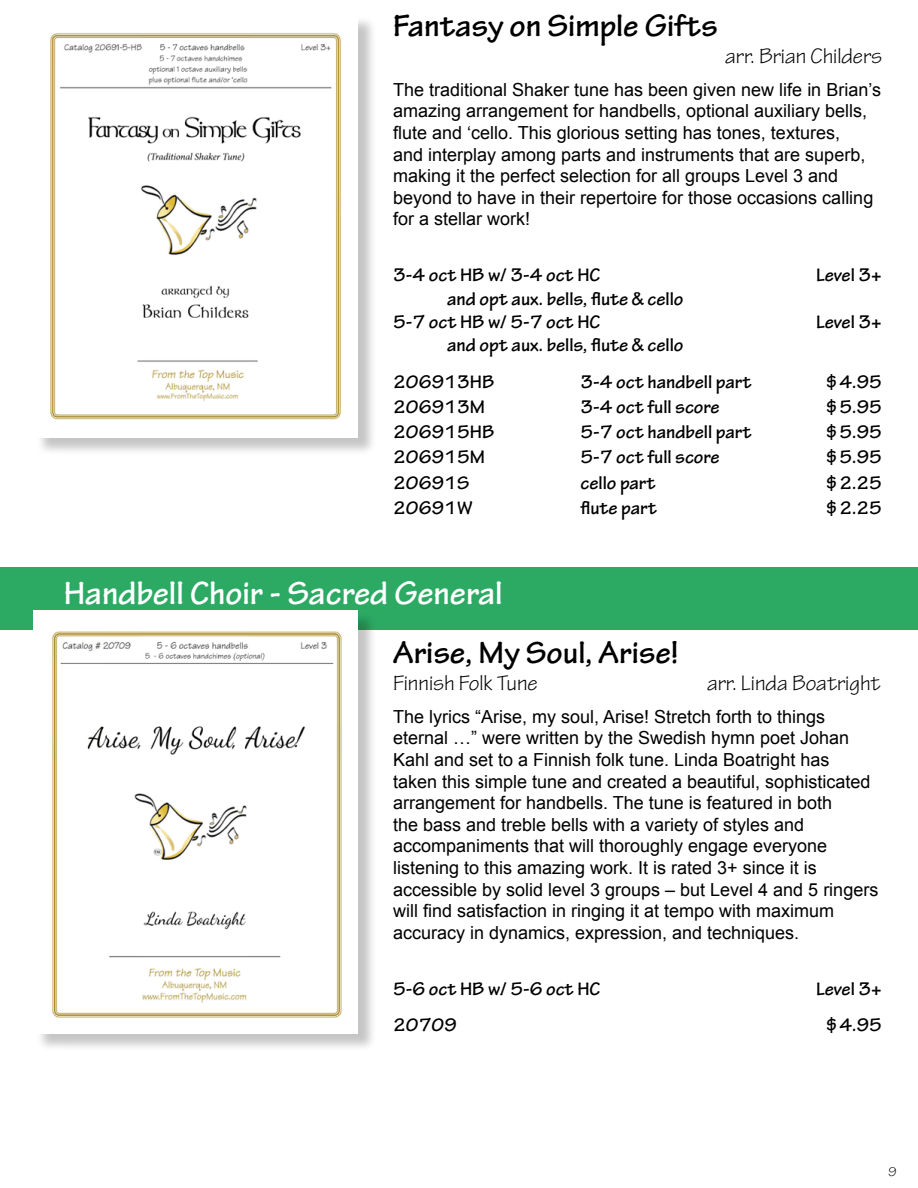
<style>
.page{position:relative;width:918px;height:1188px;background:#fff}
.page>*{position:absolute;margin:0;border:0;box-sizing:border-box;transform-origin:0 0}
.t1{font:700 34.5px "Tekton Pro";color:#fff}
.t2{font:700 33px "Tekton Pro";color:#000}
.t3{font:22.5px "Tekton Pro";color:#000}
.t4{font:700 19.5px/23.4px "Tekton Pro";color:#000}
.t5{font:18px/21.6px "Arial";color:#000}
.t6{font:13.5px "Tekton Pro";color:#000}
</style>
<div class="page">
<div style="left:0;top:567px;width:918px;height:63px;background:#2caa64"></div>
<div style="left:36px;top:16px;width:341px;height:440px;background:#000;opacity:.23"></div>
<img style="left:36px;top:16px;width:322px;height:421px">
<div style="left:36px;top:612px;width:341px;height:440px;background:#000;opacity:.23"></div>
<img style="left:34px;top:610px;width:324px;height:423px">
<h2 class="t2" style="left:393px;top:7px;width:326px">Fantasy on Simple Gifts</h2>
<p class="t3" style="left:725px;top:44px;width:158px">arr. Brian Childers</p>
<p class="t5" style="left:393px;top:79px;width:489px">The traditional Shaker tune has been given new life in Brian’s amazing arrangement for handbells, optional auxiliary bells, flute and ‘cello. This glorious setting has tones, textures,<br>and interplay among parts and instruments that are superb, making it the perfect selection for all groups Level 3 and beyond to have in their repertoire for those occasions calling for a stellar work!</p>
<p class="t4" style="left:393px;top:264px;width:209px">3-4 oct HB w/ 3-4 oct HC</p>
<p class="t4" style="left:816px;top:264px;width:67px">Level 3+</p>
<p class="t4" style="left:393px;top:287px;width:292px;text-indent:54px">and opt aux. bells, flute &amp; cello<br>5-7 oct HB w/ 5-7 oct HC</p>
<p class="t4" style="left:816px;top:311px;width:67px">Level 3+</p>
<p class="t4" style="left:393px;top:328px;width:292px;line-height:36px;text-indent:54px">and opt aux. bells, flute &amp; cello<br>206913HB</p>
<p class="t4" style="left:580px;top:370px;width:173px">3-4 oct handbell part</p>
<p class="t4" style="left:827px;top:370px;width:57px">$4.95</p>
<p class="t4" style="left:393px;top:395px;width:94px">206913M</p>
<p class="t4" style="left:580px;top:395px;width:141px">3-4 oct full score</p>
<p class="t4" style="left:827px;top:395px;width:57px">$5.95</p>
<p class="t4" style="left:393px;top:421px;width:103px">206915HB</p>
<p class="t4" style="left:580px;top:421px;width:173px">5-7 oct handbell part</p>
<p class="t4" style="left:827px;top:421px;width:57px">$5.95</p>
<p class="t4" style="left:393px;top:446px;width:94px">206915M</p>
<p class="t4" style="left:580px;top:446px;width:141px">5-7 oct full score</p>
<p class="t4" style="left:827px;top:446px;width:57px">$5.95</p>
<p class="t4" style="left:393px;top:471px;width:78px">20691S</p>
<p class="t4" style="left:580px;top:471px;width:77px">cello part</p>
<p class="t4" style="left:827px;top:471px;width:57px">$2.25</p>
<p class="t4" style="left:393px;top:496px;width:81px">20691W</p>
<p class="t4" style="left:580px;top:496px;width:78px">flute part</p>
<p class="t4" style="left:827px;top:496px;width:57px">$2.25</p>
<h1 class="t1" style="left:64px;top:573px;width:440px">Handbell Choir - Sacred General</h1>
<h2 class="t2" style="left:393px;top:634px;width:287px">Arise, My Soul, Arise!</h2>
<p class="t3" style="left:393px;top:670px;width:146px">Finnish Folk Tune</p>
<p class="t3" style="left:707px;top:670px;width:175px">arr. Linda Boatright</p>
<p class="t5" style="left:393px;top:706px;width:487px">The lyrics “Arise, my soul, Arise! Stretch forth to things eternal …” were written by the Swedish hymn poet Johan Kahl and set to a Finnish folk tune. Linda Boatright has<br>taken this simple tune and created a beautiful, sophisticated arrangement for handbells. The tune is featured in both<br>the bass and treble bells with a variety of styles and accompaniments that will thoroughly engage everyone listening to this amazing work. It is rated 3+ since it is accessible by solid level 3 groups – but Level 4 and 5 ringers will find satisfaction in ringing it at tempo with maximum accuracy in dynamics, expression, and techniques.</p>
<p class="t4" style="left:393px;top:977px;width:209px">5-6 oct HB w/ 5-6 oct HC</p>
<p class="t4" style="left:816px;top:977px;width:67px">Level 3+</p>
<p class="t4" style="left:393px;top:1013px;width:65px">20709</p>
<p class="t4" style="left:827px;top:1013px;width:57px">$4.95</p>
<p class="t6" style="left:888px;top:1164px;width:10px">9</p>
</div>
